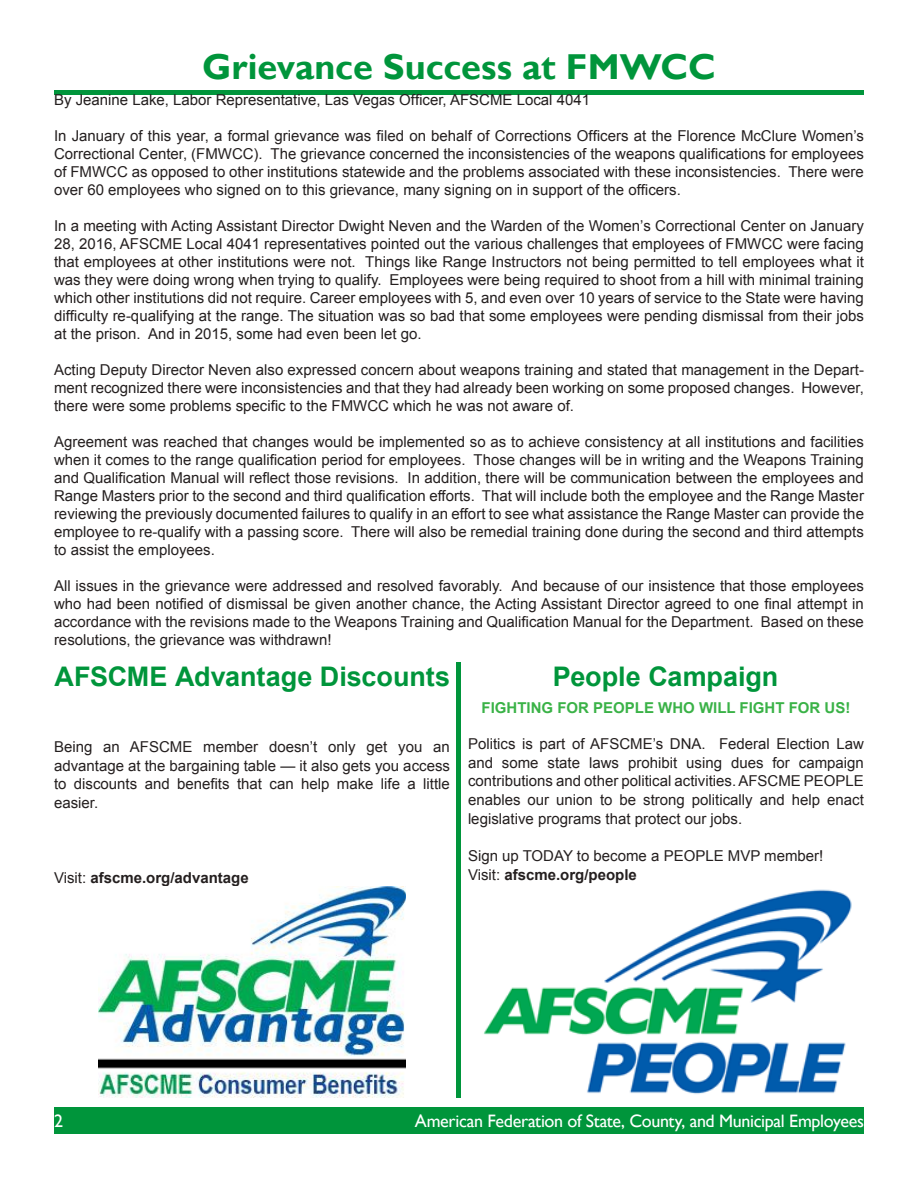
<style>
.page{position:relative;width:918px;height:1188px;background:#fff}
.page>*{position:absolute;margin:0;border:0;box-sizing:border-box;transform-origin:0 0}
.t1{font:700 36px "Gill Sans";letter-spacing:-.005em;color:#00953b}
.t2{font:700 27px "Arial";color:#00953b}
.t3{font:18px "Gill Sans";letter-spacing:-.02em;color:#fff}
.t4{font:15px/18px "Arial";color:#241f1f;text-align:justify}
.t5{font:700 15px "Arial";color:#3ab247}
.t6{font:700 15px "Arial";color:#241f1f}
.s1{font-weight:400}
.s2{font-weight:700}
</style>
<div class="page">
<div style="left:54px;top:1107px;width:810px;height:27px;background:#00953b"></div>
<hr style="left:54px;top:90px;width:810px;height:4px;background:#00953b">
<img style="left:99px;top:887px;width:307px;height:211px">
<hr style="left:457px;top:662px;width:4px;height:436px;background:#00953b">
<img style="left:483px;top:889px;width:369px;height:205px">
<h1 class="t1" style="left:202px;top:45px;width:515px">Grievance Success at FMWCC</h1>
<p class="t4" style="left:54px;top:91px;width:538px">By Jeanine Lake, Labor Representative, Las Vegas Officer, AFSCME Local 4041</p>
<p class="t4" style="left:54px;top:127px;width:811px">In January of this year, a formal grievance was filed on behalf of Corrections Officers at the Florence McClure Women’s Correctional Center, (FMWCC). The grievance concerned the inconsistencies of the weapons qualifications for employees of FMWCC as opposed to other institutions statewide and the problems associated with these inconsistencies. There were over 60 employees who signed on to this grievance, many signing on in support of the officers.</p>
<p class="t4" style="left:54px;top:217px;width:812px">In a meeting with Acting Assistant Director Dwight Neven and the Warden of the Women’s Correctional Center on January 28, 2016, AFSCME Local 4041 representatives pointed out the various challenges that employees of FMWCC were facing that employees at other institutions were not. Things like Range Instructors not being permitted to tell employees what it was they were doing wrong when trying to qualify. Employees were being required to shoot from a hill with minimal training which other institutions did not require. Career employees with 5, and even over 10 years of service to the State were having difficulty re-qualifying at the range. The situation was so bad that some employees were pending dismissal from their jobs at the prison. And in 2015, some had even been let go.</p>
<p class="t4" style="left:54px;top:361px;width:811px">Acting Deputy Director Neven also expressed concern about weapons training and stated that management in the Depart&shy;ment recognized there were inconsistencies and that they had already been working on some proposed changes. However, there were some problems specific to the FMWCC which he was not aware of.</p>
<p class="t4" style="left:54px;top:433px;width:812px">Agreement was reached that changes would be implemented so as to achieve consistency at all institutions and facilities when it comes to the range qualification period for employees. Those changes will be in writing and the Weapons Training and Qualification Manual will reflect those revisions. In addition, there will be communication between the employees and Range Masters prior to the second and third qualification efforts. That will include both the employee and the Range Master reviewing the previously documented failures to qualify in an effort to see what assistance the Range Master can provide the employee to re-qualify with a passing score. There will also be remedial training done during the second and third attempts to assist the employees.</p>
<p class="t4" style="left:54px;top:577px;width:811px">All issues in the grievance were addressed and resolved favorably. And because of our insistence that those employees who had been notified of dismissal be given another chance, the Acting Assistant Director agreed to one final attempt in accordance with the revisions made to the Weapons Training and Qualification Manual for the Department. Based on these resolutions, the grievance was withdrawn!</p>
<h2 class="t2" style="left:55px;top:658px;width:397px">AFSCME Advantage Discounts</h2>
<h2 class="t2" style="left:553px;top:658px;width:227px">People Campaign</h2>
<p class="t4" style="left:54px;top:737px;width:398px;line-height:18.8px">Being an AFSCME member doesn’t only get you an advantage at the bargaining table — it also gets you access to discounts and benefits that can help make life a little easier.</p>
<p class="t6" style="left:54px;top:868px;width:196px"><span class="s1">Visit:</span> afscme.org/advantage</p>
<p class="t5" style="left:482px;top:698px;width:370px">FIGHTING FOR PEOPLE WHO WILL FIGHT FOR US!</p>
<p class="t4" style="left:468px;top:734px;width:398px;line-height:18.8px">Politics is part of AFSCME’s DNA. Federal Election Law and some state laws prohibit using dues for campaign contributions and other political activities. AFSCME PEOPLE enables our union to be strong politically and help enact legislative programs that protect our jobs.</p>
<p class="t4" style="left:468px;top:847px;width:357px;line-height:18.8px">Sign up TODAY to become a PEOPLE MVP member!<br>Visit: <span class="s2">afscme.org/people</span></p>
<p class="t3" style="left:54px;top:1110px;width:10px">2</p>
<p class="t3" style="left:415px;top:1110px;width:451px">American Federation of State, County, and Municipal Employees</p>
</div>
